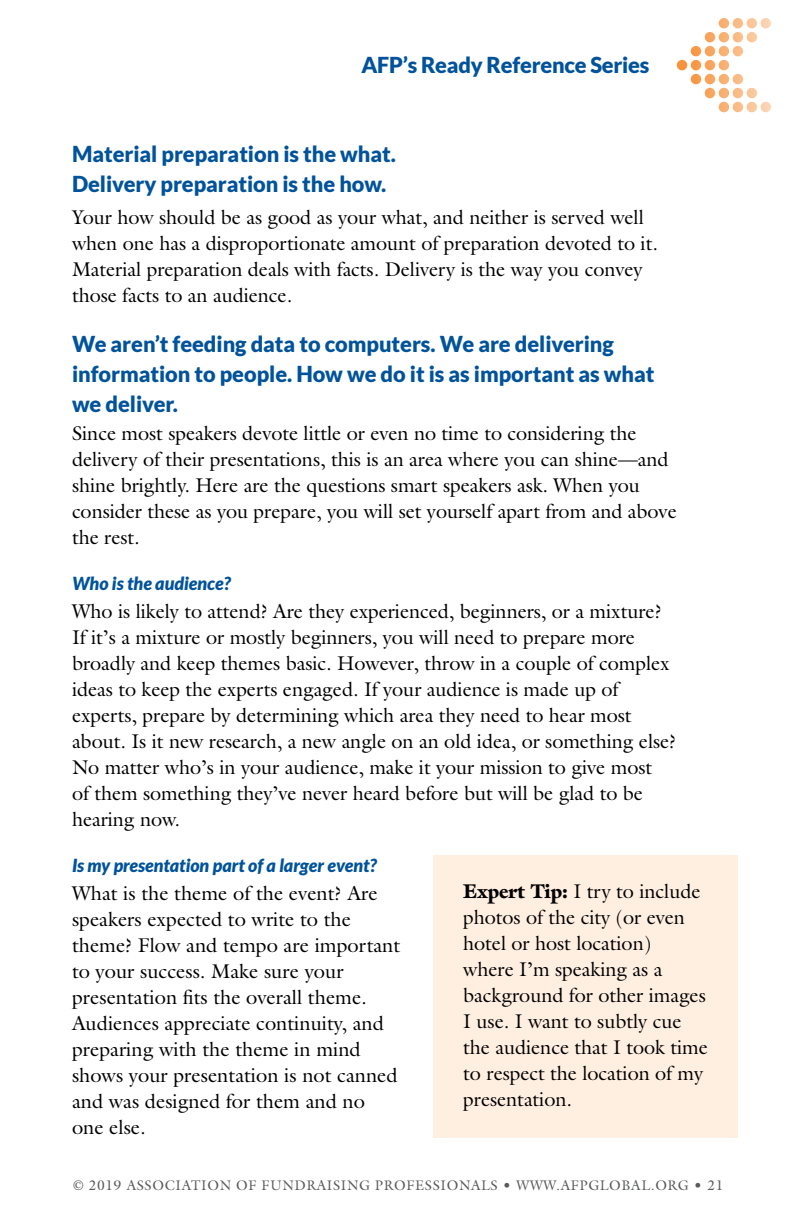
<style>
.page{position:relative;width:792px;height:1224px;background:#fff}
.page>*{position:absolute;margin:0;border:0;box-sizing:border-box;transform-origin:0 0}
.t1{font:900 22px/30px "Lato";letter-spacing:-.005em;color:#00539b}
.t2{font:20px/26px "Galliard";letter-spacing:-.005em;color:#000}
.t3{font:italic 900 18px "Lato";letter-spacing:-.005em;color:#00539b}
.t4{font:14px "Galliard";letter-spacing:.045em;color:#58595b}
.s1{font-weight:900}
</style>
<div class="page">
<div style="left:761px;top:18px;width:10px;height:10px;background:#fbd4b2;border-radius:50%"></div>
<div style="left:747px;top:18px;width:10px;height:10px;background:#fac89d;border-radius:50%"></div>
<div style="left:733px;top:18px;width:10px;height:10px;background:#fabc88;border-radius:50%"></div>
<div style="left:719px;top:18px;width:10px;height:10px;background:#f9b173;border-radius:50%"></div>
<div style="left:747px;top:32px;width:10px;height:10px;background:#fac89d;border-radius:50%"></div>
<div style="left:733px;top:32px;width:10px;height:10px;background:#fabc88;border-radius:50%"></div>
<div style="left:719px;top:32px;width:10px;height:10px;background:#f9b173;border-radius:50%"></div>
<div style="left:705px;top:32px;width:10px;height:10px;background:#f8a55d;border-radius:50%"></div>
<div style="left:733px;top:46px;width:10px;height:10px;background:#fabc88;border-radius:50%"></div>
<div style="left:719px;top:46px;width:10px;height:10px;background:#f9b173;border-radius:50%"></div>
<svg style="left:705px;top:46px;width:10px;height:10px"></svg>
<svg style="left:691px;top:46px;width:10px;height:10px"></svg>
<div style="left:719px;top:60px;width:10px;height:10px;background:#f9b173;border-radius:50%"></div>
<svg style="left:705px;top:60px;width:10px;height:10px"></svg>
<svg style="left:691px;top:60px;width:10px;height:10px"></svg>
<div style="left:677px;top:60px;width:10px;height:10px;background:#f7933d;border-radius:50%"></div>
<div style="left:733px;top:74px;width:10px;height:10px;background:#fabc88;border-radius:50%"></div>
<div style="left:719px;top:74px;width:10px;height:10px;background:#f9b173;border-radius:50%"></div>
<svg style="left:705px;top:74px;width:10px;height:10px"></svg>
<svg style="left:691px;top:74px;width:10px;height:10px"></svg>
<div style="left:747px;top:88px;width:10px;height:10px;background:#fac89d;border-radius:50%"></div>
<div style="left:733px;top:88px;width:10px;height:10px;background:#fabc88;border-radius:50%"></div>
<svg style="left:719px;top:88px;width:10px;height:10px"></svg>
<svg style="left:705px;top:88px;width:10px;height:10px"></svg>
<div style="left:761px;top:102px;width:10px;height:10px;background:#fbd4b2;border-radius:50%"></div>
<div style="left:747px;top:102px;width:10px;height:10px;background:#fac89d;border-radius:50%"></div>
<div style="left:733px;top:102px;width:10px;height:10px;background:#fabc88;border-radius:50%"></div>
<svg style="left:719px;top:102px;width:10px;height:10px"></svg>
<div style="left:433px;top:855px;width:305px;height:283px;background:#ffefe1"></div>
<p class="t1" style="left:361px;top:50px;width:289px">AFP’s Ready Reference Series</p>
<p class="t1" style="left:72px;top:138px;width:325px">Material preparation is the what.<br>Delivery preparation is the how.</p>
<p class="t2" style="left:72px;top:204px;width:587px">Your how should be as good as your what, and neither is served well when one has a disproportionate amount of preparation devoted to it.<br>Material preparation deals with facts. Delivery is the way you convey those facts to an audience.</p>
<p class="t1" style="left:72px;top:328px;width:584px">We aren’t feeding data to computers. We are delivering information to people. How we do it is as important as what we deliver.</p>
<p class="t2" style="left:72px;top:420px;width:606px">Since most speakers devote little or even no time to considering the delivery of their presentations, this is an area where you can shine—and shine brightly. Here are the questions smart speakers ask. When you consider these as you prepare, you will set yourself apart from and above the rest.</p>
<p class="t3" style="left:72px;top:573px;width:160px">Who is the audience?</p>
<p class="t2" style="left:72px;top:598px;width:606px">Who is likely to attend? Are they experienced, beginners, or a mixture?<br>If it’s a mixture or mostly beginners, you will need to prepare more broadly and keep themes basic. However, throw in a couple of complex ideas to keep the experts engaged. If your audience is made up of experts, prepare by determining which area they need to hear most about. Is it new research, a new angle on an old idea, or something else?<br>No matter who’s in your audience, make it your mission to give most<br>of them something they’ve never heard before but will be glad to be hearing now.</p>
<p class="t3" style="left:72px;top:855px;width:306px">Is my presentation part of a larger event?</p>
<p class="t2" style="left:72px;top:880px;width:330px">What is the theme of the event? Are speakers expected to write to the theme? Flow and tempo are important to your success. Make sure your presentation fits the overall theme.<br>Audiences appreciate continuity, and preparing with the theme in mind shows your presentation is not canned and was designed for them and no one else.</p>
<p class="t2" style="left:463px;top:878px;width:246px"><span class="s1">Expert Tip:</span> I try to include photos of the city (or even hotel or host location)<br>where I’m speaking as a background for other images<br>I use. I want to subtly cue the audience that I took time to respect the location of my presentation.</p>
<p class="t4" style="left:73px;top:1177px;width:652px">© 2019 ASSOCIATION OF FUNDRAISING PROFESSIONALS • WWW.AFPGLOBAL.ORG • 21</p>
</div>
